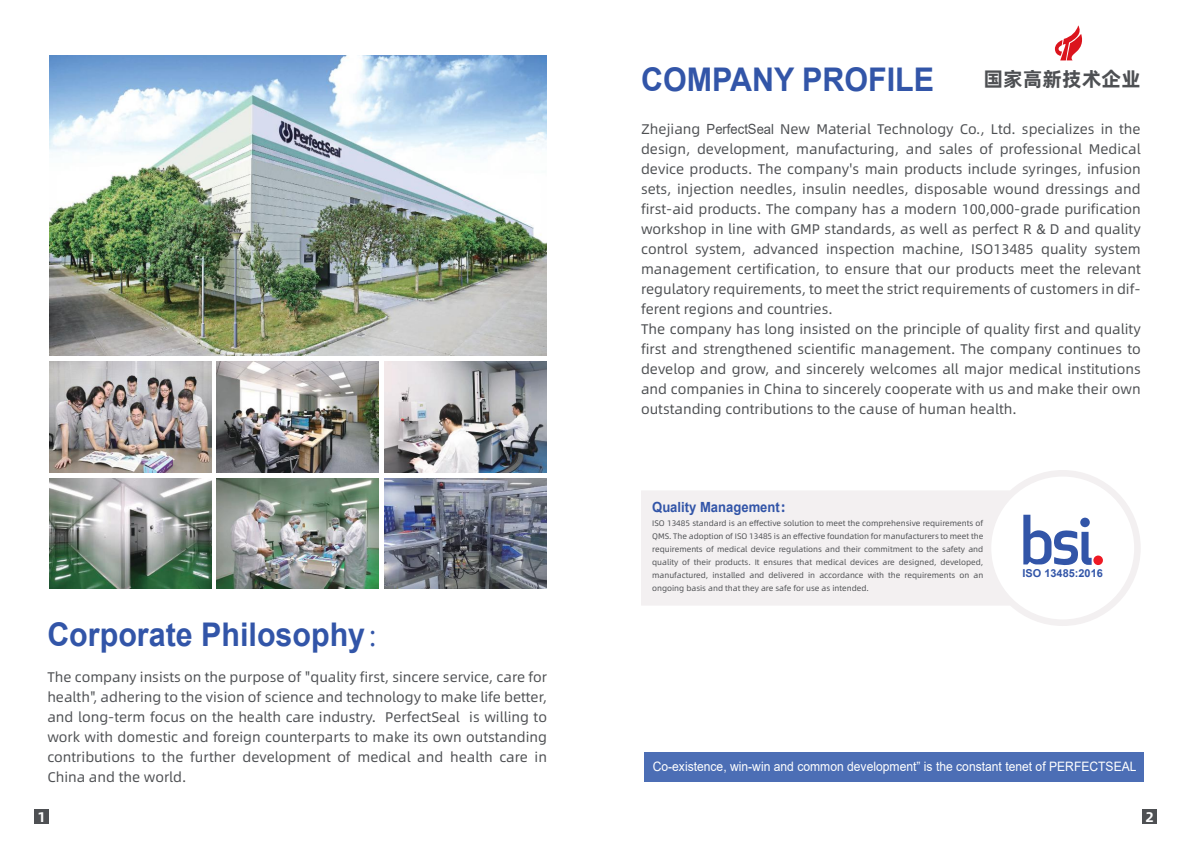
<style>
.page{position:relative;width:1191px;height:842px;background:#fff}
.page>*{position:absolute;margin:0;border:0;box-sizing:border-box;transform-origin:0 0}
.t1{font:700 32.6px "Arial";color:#3255a8;scale:.93 1}
.t2{font:20px "Alibaba Pu Hui Ti B";color:#4e5053}
.t3{font:14px/20px "Alibaba Pu Hui Ti R";color:#4e5053;text-align:justify}
.t4{font:700 14px "Arial";color:#3255a8;scale:.93 1}
.t5{font:14px "Alibaba Pu Hui Ti B";color:#fff}
.t6{font:13px "Arial";color:#fff;scale:.93 1}
.t7{font:700 10.9px "Arial";color:#3255a8}
.t8{font:8px/13px "Alibaba Pu Hui Ti R";color:#4e5053;text-align:justify}
.s1{font-family:"Arial"}
.s2{font-family:"Adobe Song Std";font-weight:300}
.s3{font-family:"Alibaba Pu Hui Ti B";font-weight:400}
</style>
<div class="page">
<div style="left:644px;top:752px;width:500px;height:30px;background:#4c6eb5"></div>
<div style="left:1142px;top:810px;width:14px;height:14px;background:#4e5053"></div>
<div style="left:34px;top:810px;width:14px;height:14px;background:#4e5053"></div>
<img style="left:49px;top:56px;width:497px;height:299px">
<img style="left:217px;top:478px;width:162px;height:111px">
<img style="left:49px;top:362px;width:162px;height:110px">
<img style="left:217px;top:362px;width:162px;height:110px">
<img style="left:384px;top:362px;width:162px;height:110px">
<img style="left:384px;top:478px;width:162px;height:111px">
<img style="left:49px;top:478px;width:162px;height:111px">
<svg style="left:1055px;top:25px;width:27px;height:35px"></svg>
<svg style="left:641px;top:470px;width:499px;height:156px;fill:#f3f0f1"></svg>
<div style="left:991px;top:477px;width:143px;height:142px;background:#fff;border-radius:50%"></div>
<svg style="left:1023px;top:515px;width:68px;height:51px"></svg>
<div style="left:1080px;top:518px;width:9px;height:9px;background:#3255a8;border-radius:50%"></div>
<div style="left:1093px;top:555px;width:10px;height:10px;background:#ef1923;border-radius:50%"></div>
<h1 class="t1" style="left:641px;top:57px;width:317px">COMPANY PROFILE</h1>
<h2 class="t2" style="left:983px;top:64px;width:159px">国家高新技术企业</h2>
<p class="t3" style="left:641px;top:118px;width:501px;text-align:left">Zhejiang <span class="s1">PerfectSeal</span> New Material Technology Co., Ltd. specializes in the design, development, manufacturing, and sales of professional Medical device products. The company's main products include syringes, infusion sets, injection needles, insulin needles, disposable wound dressings and first-aid products. The company has a modern 100,000-grade purification workshop in line with GMP standards, as well as perfect R &amp; D and quality control system, advanced inspection machine, ISO13485 quality system management certification, to ensure that our products meet the relevant regulatory requirements, to meet the strict requirements of customers in dif&shy;ferent regions and countries.<br>The company has long insisted on the principle of quality first and quality first and strengthened scientific management. The company continues to develop and grow, and sincerely welcomes all major medical institutions and companies in China to sincerely cooperate with us and make their own outstanding contributions to the cause of human health.</p>
<h1 class="t1" style="left:47px;top:611px;width:376px">Corporate Philosophy<span class="s2">：</span></h1>
<p class="t3" style="left:47px;top:666px;width:501px">The company insists on the purpose of "quality first, sincere service, care for health", adhering to the vision of science and technology to make life better, and long-term focus on the health care industry. PerfectSeal is willing to work with domestic and foreign counterparts to make its own outstanding contributions to the further development of medical and health care in China and the world.</p>
<p class="t4" style="left:652px;top:497px;width:153px">Quality Management<span class="s3">：</span></p>
<p class="t8" style="left:652px;top:516px;width:332px">ISO 13485 standard is an effective solution to meet the comprehensive requirements of QMS. The adoption of ISO 13485 is an effective foundation for manufacturers to meet the requirements of medical device regulations and their commitment to the safety and quality of their products. It ensures that medical devices are designed, developed, manufactured, installed and delivered in accordance with the requirements on an ongoing basis and that they are safe for use as intended.</p>
<p class="t7" style="left:1022px;top:566px;width:82px">ISO 13485:2016</p>
<p class="t6" style="left:652px;top:757px;width:522px">Co-existence, win-win and common development” is the constant tenet of PERFECTSEAL</p>
<p class="t5" style="left:37px;top:806px;width:10px">1</p>
<p class="t5" style="left:1145px;top:806px;width:10px">2</p>
</div>
